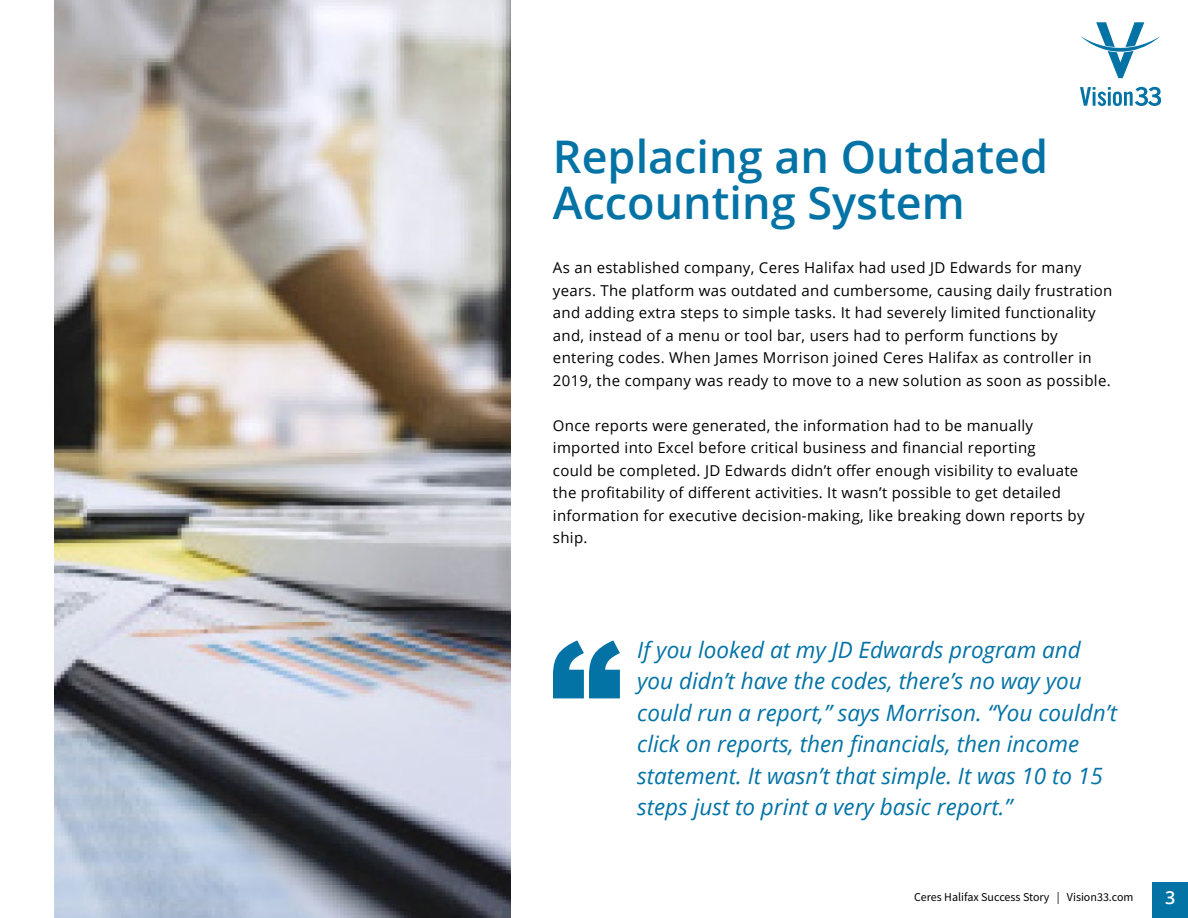
<style>
.page{position:relative;width:1188px;height:918px;background:#fff}
.page>*{position:absolute;margin:0;border:0;box-sizing:border-box;transform-origin:0 0}
.t1{font:900 145.5px "Arial";color:#0373a6}
.t2{font:600 45px/46.5px "Open Sans";color:#0373a6}
.t3{font:italic 22.5px/31.5px "Open Sans";color:#0373a6}
.t4{font:600 18px "Open Sans";color:#fff}
.t5{font:15px/22.5px "Open Sans";letter-spacing:.02em;color:#000}
.t6{font:12px "Source Sans Pro";color:#000}
</style>
<div class="page">
<img style="left:54px;top:0;width:456px;height:918px">
<div style="left:1152px;top:882px;width:36px;height:36px;background:#0373a6"></div>
<svg style="left:1081px;top:22px;width:79px;height:56px"></svg>
<svg style="left:1080px;top:87px;width:81px;height:19px"></svg>
<h2 class="t2" style="left:553px;top:132px;width:497px">Replacing an Outdated<br>Accounting System</h2>
<p class="t5" style="left:553px;top:256px;width:561px">As an established company, Ceres Halifax had used JD Edwards for many years. The platform was outdated and cumbersome, causing daily frustration and adding extra steps to simple tasks. It had severely limited functionality and, instead of a menu or tool bar, users had to perform functions by entering codes. When James Morrison joined Ceres Halifax as controller in 2019, the company was ready to move to a new solution as soon as possible.</p>
<p class="t5" style="left:553px;top:414px;width:533px">Once reports were generated, the information had to be manually imported into Excel before critical business and financial reporting<br>could be completed. JD Edwards didn’t offer enough visibility to evaluate the profitability of different activities. It wasn’t possible to get detailed information for executive decision-making, like breaking down reports by ship.</p>
<h1 class="t1" style="left:549px;top:589px;width:74px">“</h1>
<p class="t3" style="left:637px;top:633px;width:481px">If you looked at my JD Edwards program and you didn’t have the codes, there’s no way you could run a report,” says Morrison. “You couldn’t click on reports, then financials, then income statement. It wasn’t that simple. It was 10 to 15 steps just to print a very basic report.”</p>
<p class="t6" style="left:914px;top:889px;width:221px">Ceres Halifax Success Story | Vision33.com</p>
<p class="t4" style="left:1165px;top:885px;width:12px">3</p>
</div>
